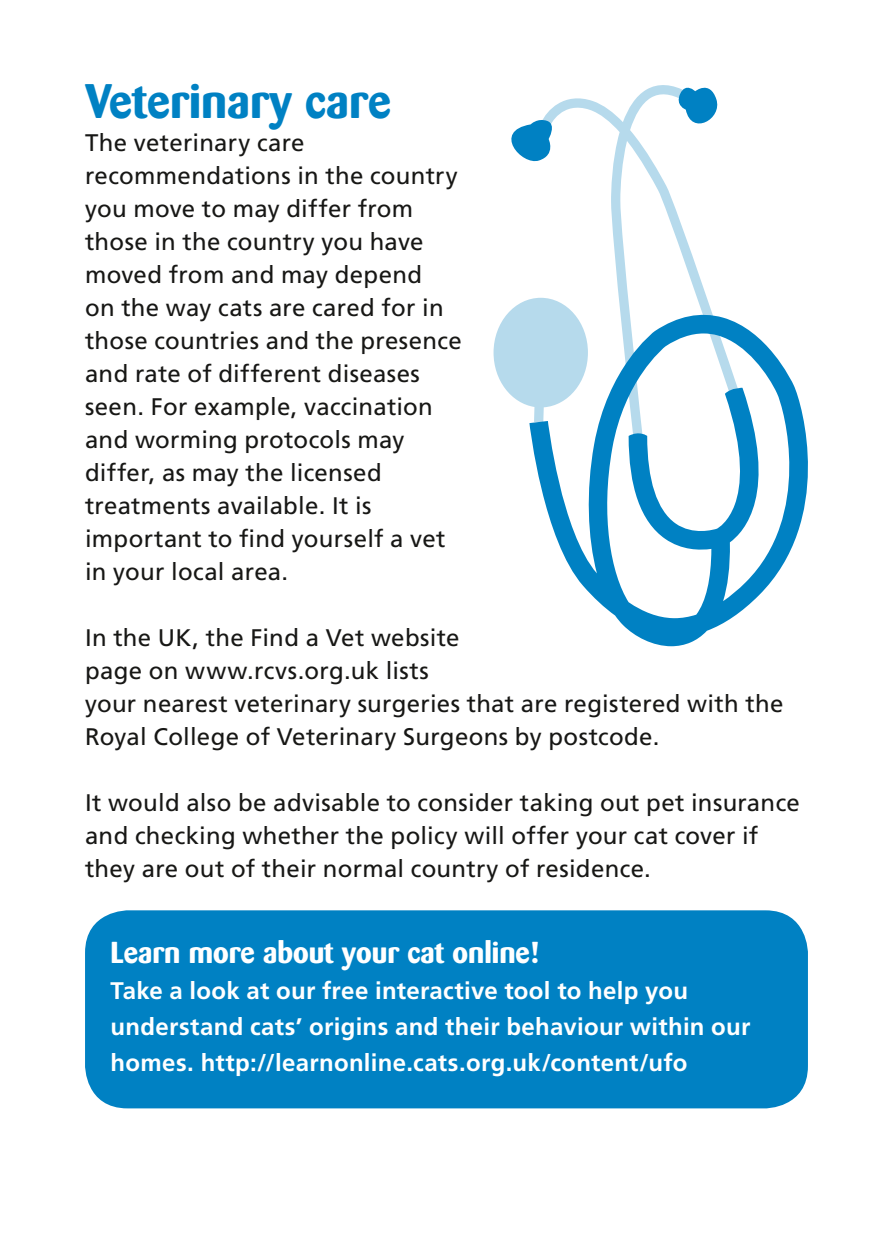
<style>
.page{position:relative;width:893px;height:1259px;background:#fff}
.page>*{position:absolute;margin:0;border:0;box-sizing:border-box;transform-origin:0 0}
.t1{font:700 48px "Barmeno BQ";color:#0081c3}
.t2{font:700 30px "Barmeno BQ";color:#fff}
.t3{font:24px/33px "Frutiger";letter-spacing:.01em;color:#171715}
.t4{font:700 24px/36px "Frutiger";letter-spacing:.015em;color:#fff}
</style>
<div class="page">
<div style="left:85px;top:910px;width:723px;height:198px;background:#0081c3;border-radius:43px"></div>
<svg style="left:493px;top:85px;width:315px;height:561px"></svg>
<h1 class="t1" style="left:85px;top:72px;width:307px">Veterinary care</h1>
<p class="t3" style="left:85px;top:126px;width:378px">The veterinary care recommendations in the country you move to may differ from those in the country you have moved from and may depend<br>on the way cats are cared for in those countries and the presence and rate of different diseases seen. For example, vaccination and worming protocols may differ, as may the licensed treatments available. It is important to find yourself a vet in your local area.</p>
<p class="t3" style="left:85px;top:621px;width:700px">In the UK, the Find a Vet website<br>page on www.rcvs.org.uk lists<br>your nearest veterinary surgeries that are registered with the Royal College of Veterinary Surgeons by postcode.</p>
<p class="t3" style="left:85px;top:786px;width:716px">It would also be advisable to consider taking out pet insurance and checking whether the policy will offer your cat cover if they are out of their normal country of residence.</p>
<p class="t2" style="left:111px;top:934px;width:430px">Learn more about your cat online!</p>
<p class="t4" style="left:111px;top:972px;width:641px">Take a look at our free interactive tool to help you understand cats’ origins and their behaviour within our homes. http://learnonline.cats.org.uk/content/ufo</p>
</div>
